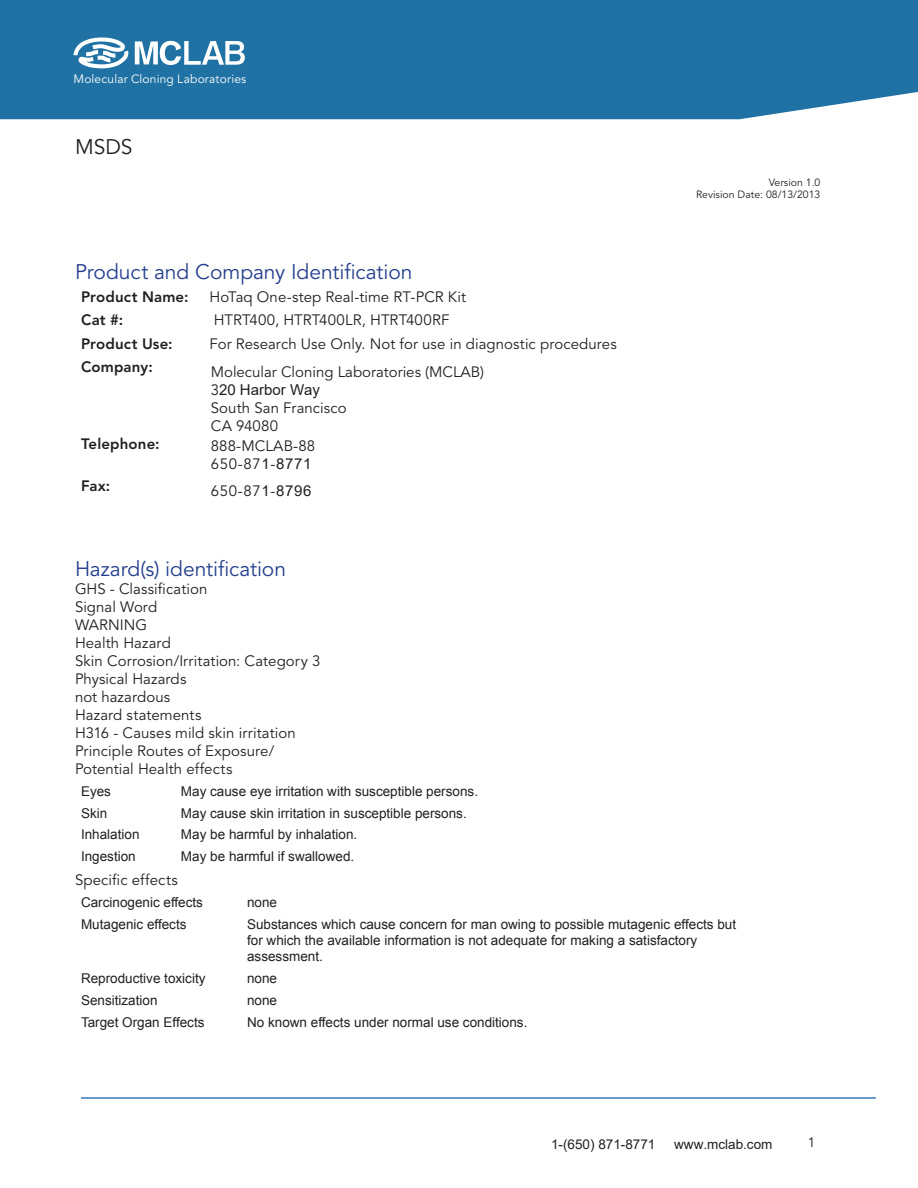
<style>
.page{position:relative;width:918px;height:1188px;background:#fff}
.page>*{position:absolute;margin:0;border:0;box-sizing:border-box;transform-origin:0 0}
.t1{font:21px "Avenir";letter-spacing:-.005em;color:#253f8e}
.t2{font:21px "Avenir";color:#231f20}
.t3{font:15px/18px "Avenir";letter-spacing:.005em;color:#231f20}
.t4{font:800 15px "Avenir";letter-spacing:.01em;color:#231f20}
.t5{font:15px "Arial";color:#231f20}
.t6{font:13.5px/16.2px "Arial";color:#231f20}
.t7{font:13.5px "Arial";color:#231f20}
.t8{font:13.5px "Avenir";color:#231f20}
.t9{font:12px "Avenir";letter-spacing:.015em;color:#fff}
.t10{font:10.5px/12.6px "Avenir";color:#231f20;text-align:right}
.s1{font-family:"Avenir"}
.s2{font-family:"Arial"}
</style>
<div class="page">
<hr style="left:81px;top:1097px;width:795px;height:2px;background:#3977bc">
<div style="left:0;top:0;width:918px;height:119px;background:#2072a4"></div>
<svg style="left:73px;top:38px;width:55px;height:30px"></svg>
<svg style="left:135px;top:41px;width:110px;height:24px"></svg>
<p class="t9" style="left:74px;top:72px;width:174px">Molecular Cloning Laboratories</p>
<h1 class="t2" style="left:75px;top:135px;width:59px">MSDS</h1>
<h1 class="t1" style="left:75px;top:259px;width:339px">Product and Company Identification</h1>
<p class="t4" style="left:81px;top:288px;width:109px">Product Name:</p>
<p class="t3" style="left:210px;top:288px;width:258px">HoTaq One-step Real-time RT-PCR Kit</p>
<p class="t4" style="left:81px;top:311px;width:44px">Cat #:</p>
<p class="t3" style="left:214px;top:312px;width:237px">HTRT400, HTRT400LR, HTRT400RF</p>
<p class="t4" style="left:81px;top:335px;width:93px">Product Use:</p>
<p class="t3" style="left:210px;top:335px;width:409px">For Research Use Only. Not for use in diagnostic procedures</p>
<p class="t4" style="left:81px;top:358px;width:73px">Company:</p>
<p class="t3" style="left:211px;top:363px;width:275px">Molecular Cloning Laboratories (MCLAB)</p>
<p class="t5" style="left:211px;top:380px;width:111px"><span class="s1">3</span>20 Harbor Way</p>
<p class="t3" style="left:211px;top:399px;width:137px">South San Francisco<br>CA 94080</p>
<p class="t3" style="left:211px;top:438px;width:106px">888-MCLAB-88<br>650-87<span class="s2">1</span>-<span class="s2">8771</span></p>
<p class="t3" style="left:211px;top:482px;width:102px">650-87<span class="s2">1</span>-<span class="s2">8796</span></p>
<p class="t4" style="left:81px;top:435px;width:80px">Telephone:</p>
<p class="t4" style="left:81px;top:477px;width:31px">Fax:</p>
<p class="t10" style="left:696px;top:176px;width:126px">Version 1.0<br>Revision Date: 08/13/2013</p>
<h1 class="t1" style="left:75px;top:557px;width:213px">Hazard(s) identification</h1>
<p class="t3" style="left:75px;top:580px;width:247px">GHS - Classification<br>Signal Word<br>WARNING<br>Health Hazard<br>Skin Corrosion/Irritation: Category 3<br>Physical Hazards<br>not hazardous<br>Hazard statements<br>H316 - Causes mild skin irritation<br>Principle Routes of Exposure/<br>Potential Health effects</p>
<p class="t6" style="left:81px;top:783px;width:32px">Eyes</p>
<p class="t6" style="left:181px;top:783px;width:299px">May cause eye irritation with susceptible persons.</p>
<p class="t6" style="left:81px;top:805px;width:28px">Skin</p>
<p class="t6" style="left:181px;top:805px;width:287px">May cause skin irritation in susceptible persons.</p>
<p class="t6" style="left:81px;top:827px;width:60px">Inhalation</p>
<p class="t6" style="left:181px;top:827px;width:178px">May be harmful by inhalation.</p>
<p class="t6" style="left:81px;top:849px;width:56px">Ingestion</p>
<p class="t6" style="left:181px;top:849px;width:175px">May be harmful if swallowed.</p>
<p class="t3" style="left:75px;top:871px;width:104px">Specific effects</p>
<p class="t6" style="left:81px;top:894px;width:124px">Carcinogenic effects</p>
<p class="t6" style="left:247px;top:894px;width:32px">none</p>
<p class="t6" style="left:81px;top:916px;width:107px">Mutagenic effects</p>
<p class="t6" style="left:247px;top:916px;width:491px">Substances which cause concern for man owing to possible mutagenic effects but for which the available information is not adequate for making a satisfactory assessment.</p>
<p class="t6" style="left:81px;top:970px;width:126px">Reproductive toxicity</p>
<p class="t6" style="left:247px;top:970px;width:32px">none</p>
<p class="t6" style="left:81px;top:992px;width:78px">Sensitization</p>
<p class="t6" style="left:247px;top:992px;width:32px">none</p>
<p class="t6" style="left:81px;top:1014px;width:125px">Target Organ Effects</p>
<p class="t6" style="left:247px;top:1014px;width:282px">No known effects under normal use conditions.</p>
<p class="t7" style="left:551px;top:1134px;width:106px">1-(650) 871-8771</p>
<p class="t7" style="left:674px;top:1134px;width:100px">www.mclab.com</p>
<p class="t8" style="left:808px;top:1135px;width:9px">1</p>
</div>
